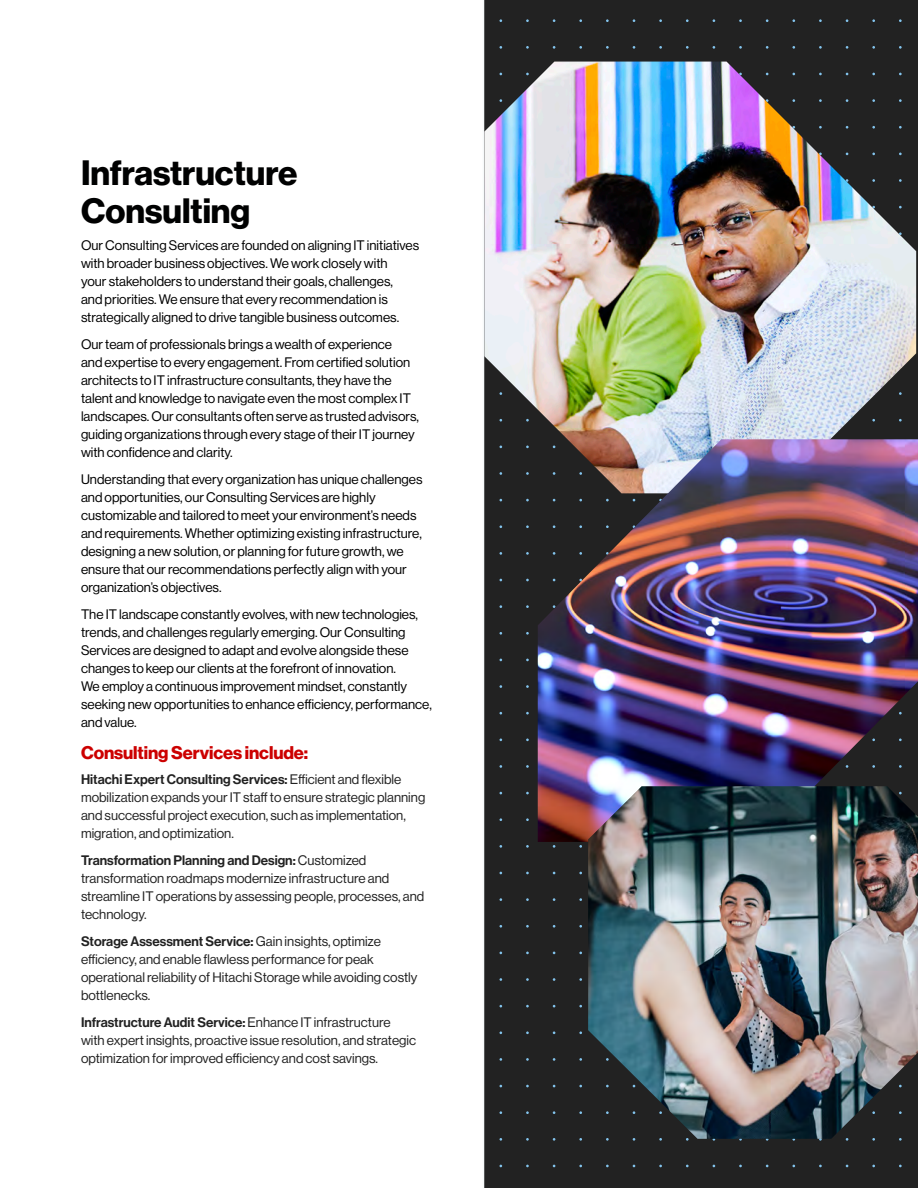
<style>
.page{position:relative;width:918px;height:1188px;background:#fff}
.page>*{position:absolute;margin:0;border:0;box-sizing:border-box;transform-origin:0 0}
.Body{font:34.5px/37.5px "N Haas Grotesk DS Pro 75 Bd";color:#000101}
.Primary-Subhead-Red{font:18px "N Haas Grotesk DS Pro 75 Bd";letter-spacing:-.005em;color:#c00}
.Body-2{font:13.5px/18px "N Haas Grotesk DS Pro 55 Rg";color:#000101}
.Body-3{font:13.5px/18px "N Haas Grotesk DS Pro 55 Rg";color:#222}
.s1{font-family:"N Haas Grotesk DS Pro 65 Md"}
</style>
<div class="page">
<div style="left:484px;top:0;width:434px;height:1188px;background:#222"></div>
<img style="left:484px;top:62px;width:432px;height:431px">
<img style="left:538px;top:439px;width:380px;height:403px">
<img style="left:588px;top:786px;width:330px;height:353px">
<p class="Body" style="left:81px;top:155px;width:218px">Infrastructure<br>Consulting</p>
<p class="Body-2" style="left:81px;top:236px;width:340px">Our Consulting Services are founded on aligning IT initiatives with broader business objectives. We work closely with<br>your stakeholders to understand their goals, challenges,<br>and priorities. We ensure that every recommendation is strategically aligned to drive tangible business outcomes.</p>
<p class="Body-2" style="left:81px;top:336px;width:340px">Our team of professionals brings a wealth of experience<br>and expertise to every engagement. From certified solution architects to IT infrastructure consultants, they have the talent and knowledge to navigate even the most complex IT landscapes. Our consultants often serve as trusted advisors, guiding organizations through every stage of their IT journey with confidence and clarity.</p>
<p class="Body-2" style="left:81px;top:471px;width:343px">Understanding that every organization has unique challenges and opportunities, our Consulting Services are highly customizable and tailored to meet your environment’s needs and requirements. Whether optimizing existing infrastructure, designing a new solution, or planning for future growth, we ensure that our recommendations perfectly align with your organization’s objectives.</p>
<p class="Body-2" style="left:81px;top:606px;width:352px">The IT landscape constantly evolves, with new technologies, trends, and challenges regularly emerging. Our Consulting Services are designed to adapt and evolve alongside these changes to keep our clients at the forefront of innovation.<br>We employ a continuous improvement mindset, constantly seeking new opportunities to enhance efficiency, performance, and value.</p>
<p class="Primary-Subhead-Red" style="left:81px;top:742px;width:229px">Consulting Services include:</p>
<p class="Body-3" style="left:81px;top:770px;width:346px"><span class="s1">Hitachi Expert Consulting Services:</span> Efficient and flexible mobilization expands your IT staff to ensure strategic planning and successful project execution, such as implementation, migration, and optimization.</p>
<p class="Body-3" style="left:81px;top:851px;width:345px"><span class="s1">Transformation Planning and Design:</span> Customized transformation roadmaps modernize infrastructure and streamline IT operations by assessing people, processes, and technology.</p>
<p class="Body-3" style="left:81px;top:933px;width:338px"><span class="s1">Storage Assessment Service:</span> Gain insights, optimize efficiency, and enable flawless performance for peak operational reliability of Hitachi Storage while avoiding costly bottlenecks.</p>
<p class="Body-3" style="left:81px;top:1014px;width:337px"><span class="s1">Infrastructure Audit Service:</span> Enhance IT infrastructure with expert insights, proactive issue resolution, and strategic optimization for improved efficiency and cost savings.</p>
</div>
